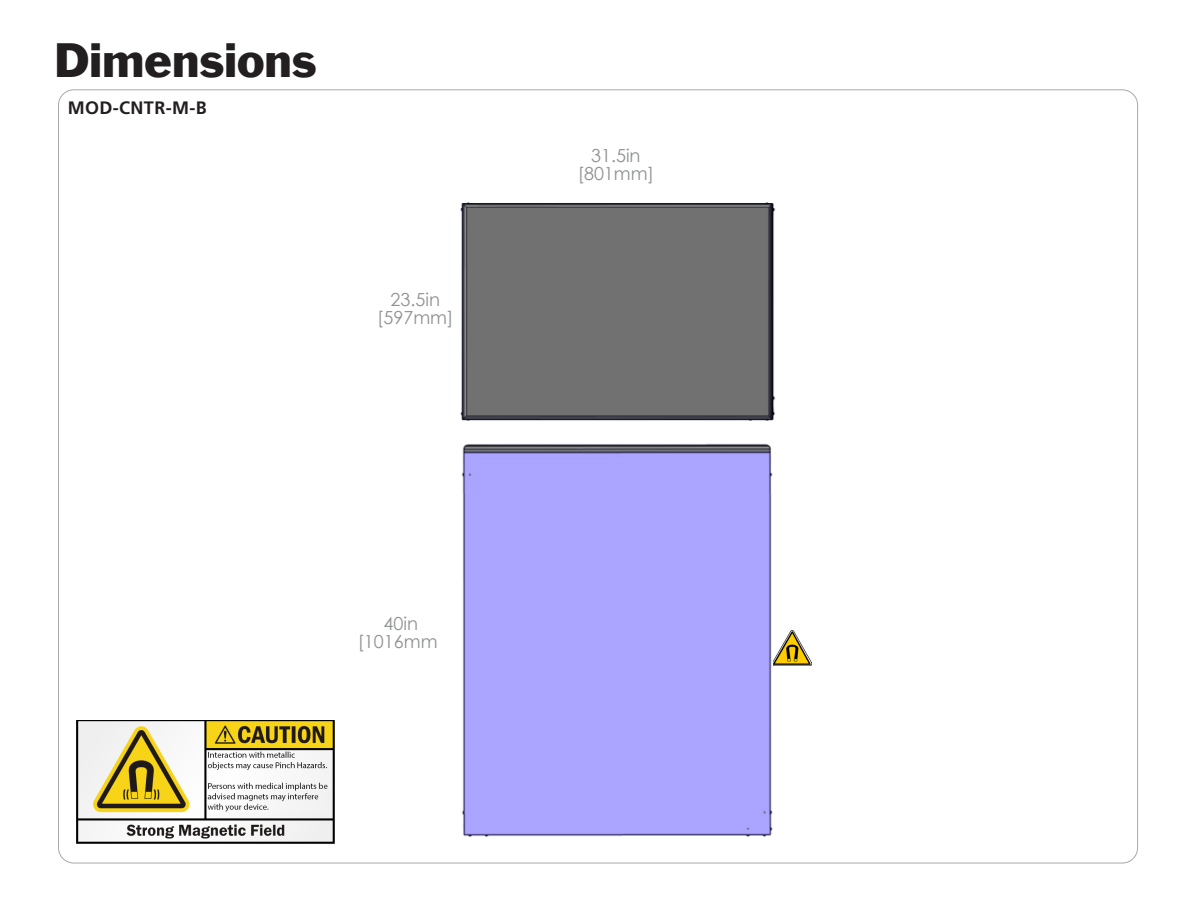
<style>
.page{position:relative;width:1188px;height:918px;background:#fff}
.page>*{position:absolute;margin:0;border:0;box-sizing:border-box;transform-origin:0 0}
.t1{font:45px "Franklin Gothic LT";color:#231f20}
.t2{font:18px "Century Gothic";color:#8f9194}
.t3{font:700 18px "Frutiger LT Std";letter-spacing:.02em;color:#231f20}
</style>
<div class="page">
<img style="left:460px;top:202px;width:316px;height:219px">
<img style="left:773px;top:630px;width:38px;height:35px">
<img style="left:76px;top:720px;width:258px;height:123px">
<div style="left:461px;top:443px;width:311px;height:394px;background:#aca5ff"></div>
<p class="t1" style="left:55px;top:32px;width:264px">Dimensions</p>
<p class="t3" style="left:68px;top:98px;width:140px">MOD-CNTR-M-B</p>
<p class="t2" style="left:391px;top:287px;width:51px">23.5in</p>
<p class="t2" style="left:377px;top:305px;width:78px">[597mm]</p>
<p class="t2" style="left:384px;top:611px;width:36px">40in</p>
<p class="t2" style="left:358px;top:629px;width:88px">[1016mm]</p>
<p class="t2" style="left:591px;top:143px;width:51px">31.5in</p>
<p class="t2" style="left:578px;top:161px;width:78px">[801mm]</p>
</div>
